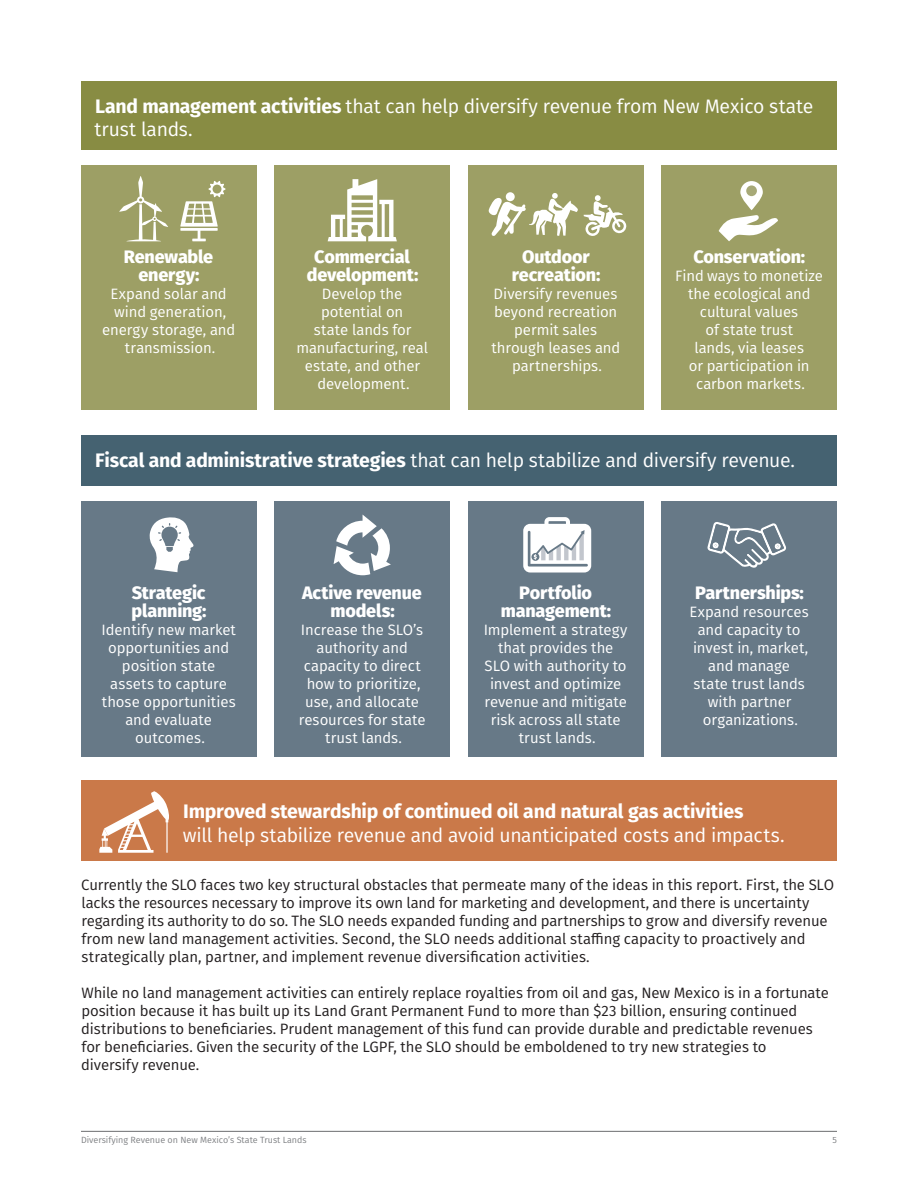
<style>
.page{position:relative;width:918px;height:1188px;background:#fff}
.page>*{position:absolute;margin:0;border:0;box-sizing:border-box;transform-origin:0 0}
.Body_Copy{font:19.5px/23.4px "Fira Sans";letter-spacing:-.015em;color:#fff}
.Body_Copy_Bullets{font:800 18px/18px "Fira Sans";letter-spacing:-.01em;color:#fff;text-align:center}
.Body_Copy-2{font:15px/18px "Fira Sans";letter-spacing:-.01em;color:#231f20}
.Body_Copy_Bullets-2{font:15px/18px "Fira Sans";letter-spacing:-.005em;color:#fff;text-align:center}
.t1{font:9px "Fira Sans";color:#808285}
.s1{font-weight:700}
</style>
<div class="page">
<hr style="left:81px;top:1131px;width:756px;height:1px;background:#6c6d70">
<div style="left:81px;top:436px;width:756px;height:50px;background:#456271"></div>
<div style="left:81px;top:501px;width:175px;height:256px;background:#677987"></div>
<div style="left:274px;top:501px;width:176px;height:256px;background:#677987"></div>
<div style="left:468px;top:501px;width:176px;height:256px;background:#677987"></div>
<div style="left:662px;top:501px;width:175px;height:256px;background:#677987"></div>
<svg style="left:149px;top:517px;width:45px;height:55px"></svg>
<svg style="left:523px;top:517px;width:68px;height:56px"></svg>
<svg style="left:707px;top:522px;width:79px;height:46px"></svg>
<svg style="left:334px;top:515px;width:57px;height:60px"></svg>
<div style="left:81px;top:780px;width:756px;height:81px;background:#ca7949"></div>
<svg style="left:99px;top:791px;width:70px;height:62px"></svg>
<div style="left:81px;top:81px;width:756px;height:69px;background:#888c43"></div>
<div style="left:81px;top:165px;width:175px;height:244px;background:#9d9f65"></div>
<div style="left:274px;top:165px;width:176px;height:244px;background:#9d9f65"></div>
<div style="left:468px;top:165px;width:176px;height:244px;background:#9d9f65"></div>
<div style="left:662px;top:165px;width:175px;height:244px;background:#9d9f65"></div>
<svg style="left:119px;top:176px;width:49px;height:65px"></svg>
<svg style="left:180px;top:181px;width:46px;height:60px"></svg>
<svg style="left:328px;top:179px;width:69px;height:62px"></svg>
<svg style="left:719px;top:215px;width:59px;height:26px"></svg>
<svg style="left:740px;top:181px;width:23px;height:29px"></svg>
<div style="left:746px;top:185px;width:11px;height:11px;background:#a7a977;border-radius:50%"></div>
<svg style="left:584px;top:195px;width:43px;height:41px"></svg>
<svg style="left:488px;top:193px;width:90px;height:43px"></svg>
<p class="Body_Copy" style="left:95px;top:94px;width:720px"><span class="s1">Land management activities</span> that can help diversify revenue from New Mexico state trust lands.</p>
<p class="Body_Copy_Bullets" style="left:124px;top:246px;width:91px">Renewable energy:</p>
<p class="Body_Copy_Bullets-2" style="left:102px;top:284px;width:135px">Expand solar and wind generation, energy storage, and transmission.</p>
<p class="Body_Copy_Bullets" style="left:307px;top:246px;width:113px">Commercial development:</p>
<p class="Body_Copy_Bullets-2" style="left:296px;top:284px;width:133px">Develop the potential on<br>state lands for manufacturing, real estate, and other development.</p>
<p class="Body_Copy_Bullets" style="left:512px;top:246px;width:90px">Outdoor recreation:</p>
<p class="Body_Copy_Bullets-2" style="left:491px;top:284px;width:130px">Diversify revenues beyond recreation permit sales through leases and partnerships.</p>
<p class="Body_Copy_Bullets" style="left:694px;top:246px;width:113px">Conservation:</p>
<p class="Body_Copy_Bullets-2" style="left:675px;top:266px;width:149px">Find ways to monetize the ecological and cultural values<br>of state trust<br>lands, via leases<br>or participation in carbon markets.</p>
<p class="Body_Copy" style="left:95px;top:448px;width:701px"><span class="s1">Fiscal and administrative strategies</span> that can help stabilize and diversify revenue.</p>
<p class="Body_Copy_Bullets" style="left:132px;top:582px;width:76px;text-align:left">Strategic planning:</p>
<p class="Body_Copy_Bullets-2" style="left:102px;top:621px;width:136px">Identify new market opportunities and position state assets to capture those opportunities and evaluate outcomes.</p>
<p class="Body_Copy_Bullets" style="left:302px;top:582px;width:121px">Active revenue models:</p>
<p class="Body_Copy_Bullets-2" style="left:299px;top:621px;width:128px">Increase the SLO’s authority and capacity to direct how to prioritize, use, and allocate resources for state trust lands.</p>
<p class="Body_Copy_Bullets" style="left:501px;top:582px;width:112px">Portfolio management:</p>
<p class="Body_Copy_Bullets-2" style="left:484px;top:621px;width:145px">Implement a strategy that provides the<br>SLO with authority to invest and optimize revenue and mitigate risk across all state trust lands.</p>
<p class="Body_Copy_Bullets" style="left:695px;top:582px;width:110px">Partnerships:</p>
<p class="Body_Copy_Bullets-2" style="left:689px;top:603px;width:121px">Expand resources and capacity to invest in, market, and manage state trust lands with partner organizations.</p>
<p class="Body_Copy" style="left:183px;top:799px;width:603px"><span class="s1">Improved stewardship of continued oil and natural gas activities<br></span>will help stabilize revenue and avoid unanticipated costs and impacts.</p>
<p class="Body_Copy-2" style="left:81px;top:875px;width:754px">Currently the SLO faces two key structural obstacles that permeate many of the ideas in this report. First, the SLO lacks the resources necessary to improve its own land for marketing and development, and there is uncertainty regarding its authority to do so. The SLO needs expanded funding and partnerships to grow and diversify revenue from new land management activities. Second, the SLO needs additional staffing capacity to proactively and strategically plan, partner, and implement revenue diversification activities.</p>
<p class="Body_Copy-2" style="left:81px;top:983px;width:749px">While no land management activities can entirely replace royalties from oil and gas, New Mexico is in a fortunate position because it has built up its Land Grant Permanent Fund to more than $23 billion, ensuring continued distributions to beneficiaries. Prudent management of this fund can provide durable and predictable revenues for beneficiaries. Given the security of the LGPF, the SLO should be emboldened to try new strategies to<br>diversify revenue.</p>
<p class="t1" style="left:81px;top:1133px;width:227px">Diversifying Revenue on New Mexico’s State Trust Lands</p>
<p class="t1" style="left:833px;top:1133px;width:6px">5</p>
</div>
